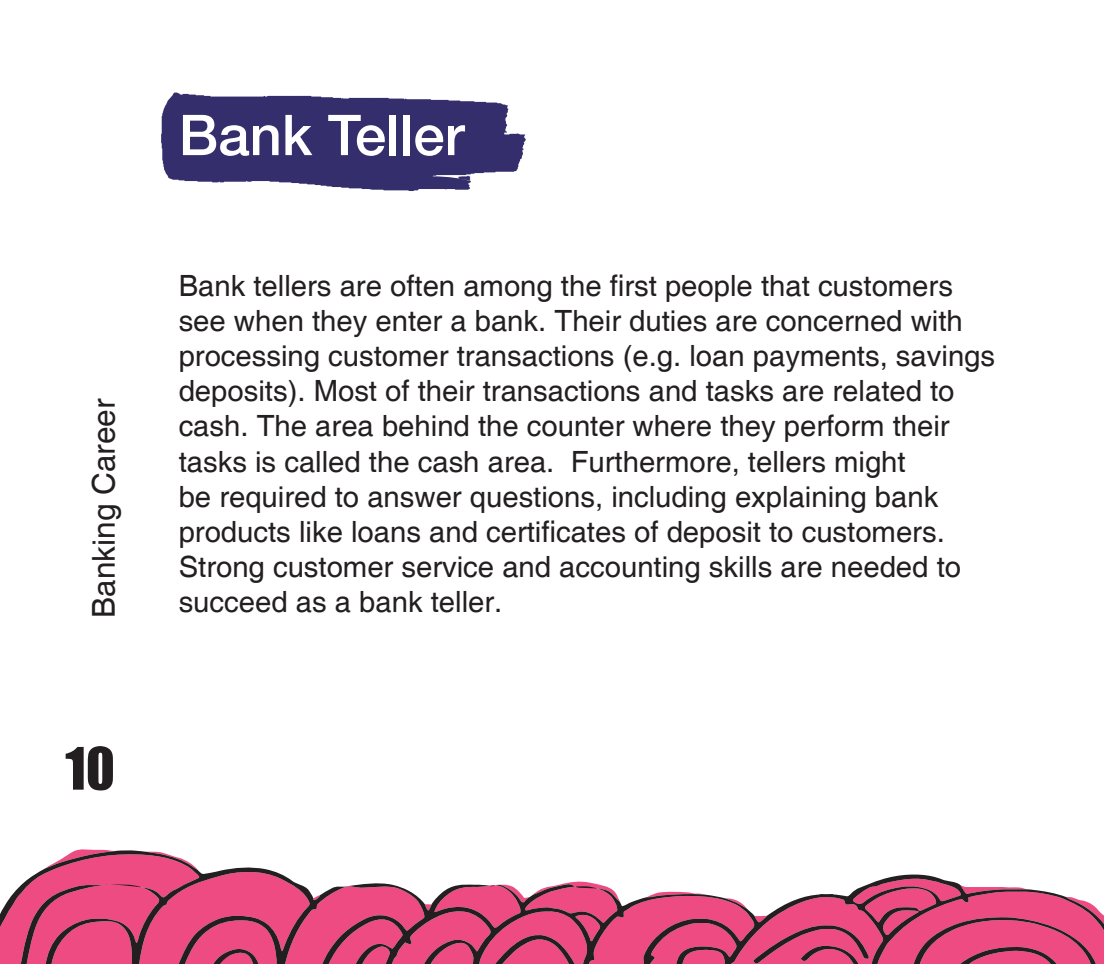
<style>
.page{position:relative;width:1104px;height:964px;background:#fff}
.page>*{position:absolute;margin:0;border:0;box-sizing:border-box;transform-origin:0 0}
.Big_Title_EN{font:500 56.25px "Helvetica Neue LT Std";color:#fff}
.t1{font:54px "Impact";color:#231f20}
.t2{font:31.5px "Helvetica";color:#231f20}
.Body_EN{font:29.25px/35.1px "Helvetica";color:#231f20}
</style>
<div class="page">
<svg style="left:161px;top:92px;width:365px;height:99px"></svg>
<svg style="left:0;top:849px;width:1103px;height:114px"></svg>
<p class="t2" style="left:86px;top:617px;width:220px;rotate:-90deg">Banking Career</p>
<h2 class="t1" style="left:65px;top:726px;width:51px">10</h2>
<p class="Big_Title_EN" style="left:179px;top:101px;width:287px">Bank Teller</p>
<p class="Body_EN" style="left:179px;top:269px;width:818px">Bank tellers are often among the first people that customers see when they enter a bank. Their duties are concerned with processing customer transactions (e.g. loan payments, savings deposits). Most of their transactions and tasks are related to cash. The area behind the counter where they perform their tasks is called the cash area. Furthermore, tellers might<br>be required to answer questions, including explaining bank products like loans and certificates of deposit to customers.<br>Strong customer service and accounting skills are needed to succeed as a bank teller.</p>
</div>
